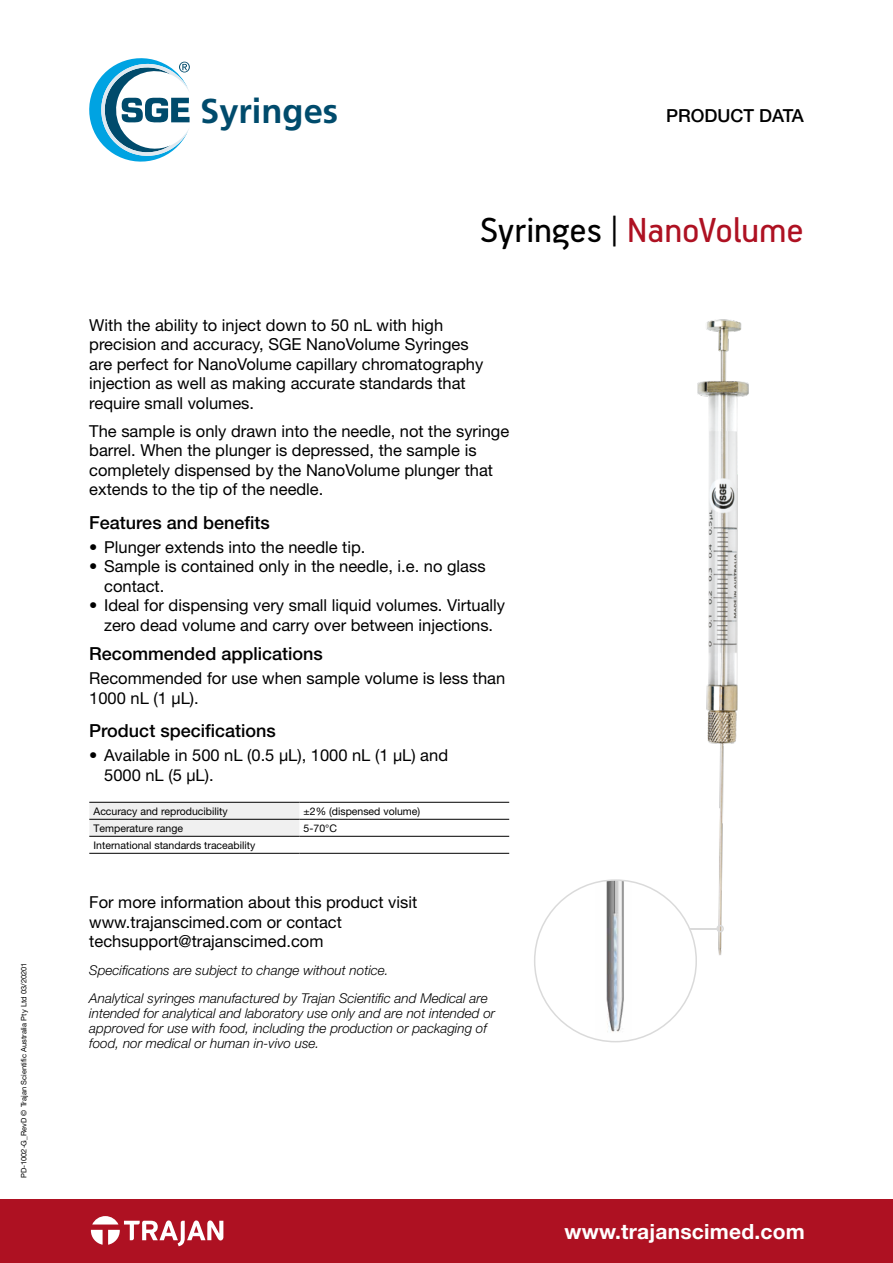
<style>
.page{position:relative;width:893px;height:1263px;background:#fff}
.page>*{position:absolute;margin:0;border:0;box-sizing:border-box;transform-origin:0 0}
.PD_Product_family_bl{font:39px "PF Handbook Pro";letter-spacing:-.005em;color:#ae1122}
.t1{font:700 34.5px "Frutiger";color:#004b6c}
.t2{font:700 21px "Helvetica Neue LT Std";letter-spacing:.01em;color:#fff}
.Heading{font:500 18px "Helvetica Neue LT Std";color:#000}
.Text{font:16.5px/19.5px "Helvetica Neue LT Std";color:#000}
.Note{font:italic 300 13.5px/15px "Helvetica Neue LT Std";color:#000}
.TRJ_Table_Text{font:10.5px "Helvetica Neue LT Std";color:#000}
.Trajan_Copyright_-_B{font:7.5px "Helvetica Neue LT Std";color:#000}
.s1{color:#000}
</style>
<div class="page">
<div style="left:0;top:1199px;width:893px;height:64px;background:#ae1122"></div>
<svg style="left:91px;top:1216px;width:132px;height:30px"></svg>
<svg style="left:89px;top:58px;width:101px;height:104px"></svg>
<img style="left:697px;top:319px;width:52px;height:560px">
<svg style="left:534px;top:879px;width:190px;height:163px"></svg>
<div style="left:89px;top:803px;width:210px;height:33px;background:#f0f0f0"></div>
<hr style="left:89px;top:836px;width:210px;height:1px;background:#000">
<hr style="left:299px;top:836px;width:210px;height:1px;background:#000">
<hr style="left:89px;top:853px;width:210px;height:1px;background:#000">
<hr style="left:299px;top:853px;width:210px;height:1px;background:#000">
<hr style="left:299px;top:802px;width:210px;height:1px;background:#000">
<hr style="left:89px;top:819px;width:210px;height:1px;background:#000">
<hr style="left:299px;top:819px;width:210px;height:1px;background:#000">
<hr style="left:89px;top:802px;width:210px;height:1px;background:#000">
<p class="Trajan_Copyright_-_B" style="left:19px;top:1178px;width:217px;rotate:-90deg">PD-1002-G_RevD © Trajan Scientific Australia Pty Ltd 03/20201</p>
<h2 class="t1" style="left:200px;top:90px;width:140px">Syringes</h2>
<p class="Heading" style="left:666px;top:105px;width:139px">PRODUCT DATA</p>
<p class="PD_Product_family_bl" style="left:481px;top:206px;width:325px"><span class="s1">Syringes |</span> NanoVolume</p>
<p class="Text" style="left:89px;top:315px;width:395px">With the ability to inject down to 50 nL with high precision and accuracy, SGE NanoVolume Syringes are perfect for NanoVolume capillary chromatography injection as well as making accurate standards that require small volumes.</p>
<p class="Text" style="left:89px;top:421px;width:421px">The sample is only drawn into the needle, not the syringe barrel. When the plunger is depressed, the sample is completely dispensed by the NanoVolume plunger that extends to the tip of the needle.</p>
<p class="Heading" style="left:89px;top:512px;width:182px">Features and benefits</p>
<p class="Text" style="left:89px;top:537px;width:278px">• Plunger extends into the needle tip.</p>
<p class="Text" style="left:104px;top:556px;width:383px;text-indent:-15px">• Sample is contained only in the needle, i.e. no glass contact.</p>
<p class="Text" style="left:89px;top:595px;width:417px;text-align:center">• Ideal for dispensing very small liquid volumes. Virtually zero dead volume and carry over between injections.</p>
<p class="Heading" style="left:89px;top:643px;width:235px">Recommended applications</p>
<p class="Text" style="left:89px;top:668px;width:417px">Recommended for use when sample volume is less than<br>1000 nL (1 μL).</p>
<p class="Heading" style="left:89px;top:720px;width:188px">Product specifications</p>
<p class="Text" style="left:104px;top:745px;width:345px;text-indent:-15px">• Available in 500 nL (0.5 μL), 1000 nL (1 μL) and<br>5000 nL (5 μL).</p>
<p class="TRJ_Table_Text" style="left:94px;top:804px;width:136px">Accuracy and reproducibility</p>
<p class="TRJ_Table_Text" style="left:304px;top:804px;width:118px">±2% (dispensed volume)</p>
<p class="TRJ_Table_Text" style="left:94px;top:821px;width:91px">Temperature range</p>
<p class="TRJ_Table_Text" style="left:304px;top:821px;width:35px">5-70°C</p>
<p class="TRJ_Table_Text" style="left:94px;top:838px;width:163px">International standards traceability</p>
<p class="Text" style="left:89px;top:892px;width:329px">For more information about this product visit www.trajanscimed.com or contact techsupport@trajanscimed.com</p>
<p class="Note" style="left:89px;top:962px;width:301px">Specifications are subject to change without notice.</p>
<p class="Note" style="left:89px;top:990px;width:407px">Analytical syringes manufactured by Trajan Scientific and Medical are intended for analytical and laboratory use only and are not intended or approved for use with food, including the production or packaging of food, nor medical or human in-vivo use.</p>
<p class="t2" style="left:564px;top:1218px;width:242px">www.trajanscimed.com</p>
</div>
